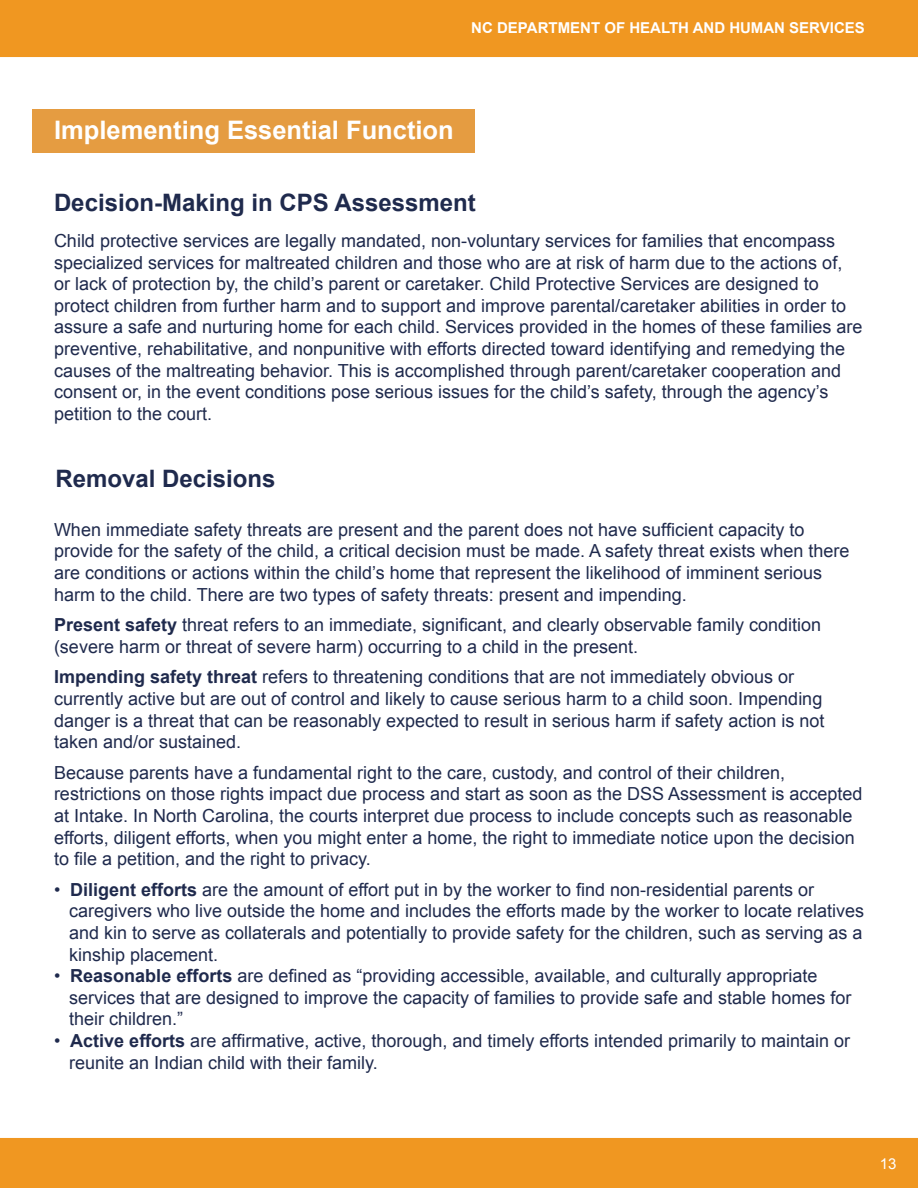
<style>
.page{position:relative;width:918px;height:1188px;background:#fff}
.page>*{position:absolute;margin:0;border:0;box-sizing:border-box;transform-origin:0 0}
.t1{font:700 25.5px "Arial";color:#fff}
.t2{font:700 24px "Arial";color:#1f2a4d}
.t3{font:18px/21.6px "Arial";color:#1f2a4d}
.t4{font:700 15px "Arial";color:#fff}
.t5{font:15px "Arial";color:#fff}
.s1{font-weight:700}
</style>
<div class="page">
<img style="left:1px;top:0;width:917px;height:1188px">
<img style="left:0;top:0;width:1px;height:1188px">
<div style="left:33px;top:109px;width:442px;height:44px;background:#e59c41"></div>
<p class="t4" style="left:471px;top:18px;width:395px">NC DEPARTMENT OF HEALTH AND HUMAN SERVICES</p>
<h1 class="t1" style="left:54px;top:114px;width:401px">Implementing Essential Function</h1>
<h2 class="t2" style="left:54px;top:187px;width:423px">Decision-Making in CPS Assessment</h2>
<p class="t3" style="left:54px;top:230px;width:810px">Child protective services are legally mandated, non-voluntary services for families that encompass specialized services for maltreated children and those who are at risk of harm due to the actions of, or lack of protection by, the child’s parent or caretaker. Child Protective Services are designed to protect children from further harm and to support and improve parental/caretaker abilities in order to assure a safe and nurturing home for each child. Services provided in the homes of these families are preventive, rehabilitative, and nonpunitive with efforts directed toward identifying and remedying the causes of the maltreating behavior. This is accomplished through parent/caretaker cooperation and consent or, in the event conditions pose serious issues for the child’s safety, through the agency’s petition to the court.</p>
<h2 class="t2" style="left:56px;top:463px;width:222px">Removal Decisions</h2>
<p class="t3" style="left:54px;top:519px;width:797px">When immediate safety threats are present and the parent does not have sufficient capacity to provide for the safety of the child, a critical decision must be made. A safety threat exists when there are conditions or actions within the child’s home that represent the likelihood of imminent serious harm to the child. There are two types of safety threats: present and impending.</p>
<p class="t3" style="left:54px;top:614px;width:769px"><span class="s1">Present safety</span> threat refers to an immediate, significant, and clearly observable family condition (severe harm or threat of severe harm) occurring to a child in the present.</p>
<p class="t3" style="left:54px;top:666px;width:772px"><span class="s1">Impending safety threat</span> refers to threatening conditions that are not immediately obvious or currently active but are out of control and likely to cause serious harm to a child soon. Impending danger is a threat that can be reasonably expected to result in serious harm if safety action is not taken and/or sustained.</p>
<p class="t3" style="left:54px;top:762px;width:810px">Because parents have a fundamental right to the care, custody, and control of their children, restrictions on those rights impact due process and start as soon as the DSS Assessment is accepted at Intake. In North Carolina, the courts interpret due process to include concepts such as reasonable efforts, diligent efforts, when you might enter a home, the right to immediate notice upon the decision to file a petition, and the right to privacy.</p>
<p class="t3" style="left:69px;top:879px;width:797px;text-indent:-15px">• <span class="s1">Diligent efforts</span> are the amount of effort put in by the worker to find non-residential parents or caregivers who live outside the home and includes the efforts made by the worker to locate relatives and kin to serve as collaterals and potentially to provide safety for the children, such as serving as a kinship placement.</p>
<p class="t3" style="left:69px;top:965px;width:784px;text-indent:-15px">• <span class="s1">Reasonable efforts</span> are defined as “providing accessible, available, and culturally appropriate services that are designed to improve the capacity of families to provide safe and stable homes for their children.”</p>
<p class="t3" style="left:69px;top:1030px;width:783px;text-indent:-15px">• <span class="s1">Active efforts</span> are affirmative, active, thorough, and timely efforts intended primarily to maintain or reunite an Indian child with their family.</p>
<p class="t5" style="left:880px;top:1154px;width:18px">13</p>
</div>
